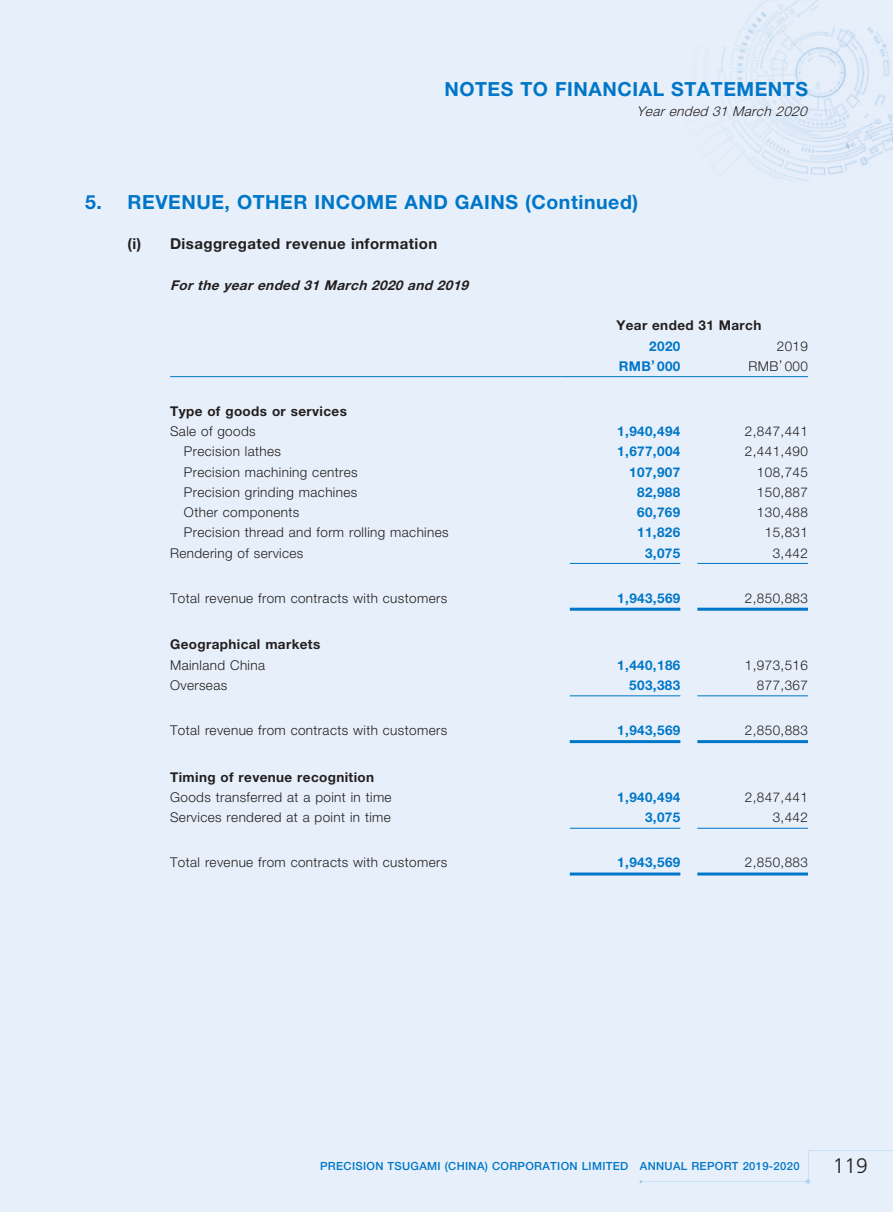
<style>
.page{position:relative;width:893px;height:1212px;background:#e7f0fa}
.page>*{position:absolute;margin:0;border:0;box-sizing:border-box;transform-origin:0 0}
.t1{font:300 21px "Frutiger LT Std";color:#231f20}
.t2{font:700 19.5px "Helvetica Neue LT Std";letter-spacing:.03em;color:#0076c8}
.t3{font:700 15px "Helvetica Neue LT Std";letter-spacing:.03em;color:#231f20}
.t4{font:300 13.5px "Helvetica Neue LT Std";letter-spacing:.03em;color:#231f20}
.t5{font:700 13.5px "Helvetica Neue LT Std";letter-spacing:.03em;color:#0076c8}
.t6{font:700 13.5px "Helvetica Neue LT Std";letter-spacing:.03em;color:#231f20}
.t7{font:italic 700 13.5px "Helvetica Neue LT Std";color:#231f20}
.t8{font:italic 300 13.5px "Helvetica Neue LT Std";color:#231f20}
.t9{font:500 11.25px "Helvetica Neue LT Std";letter-spacing:.03em;color:#0076c8}
</style>
<div class="page">
<svg style="left:639px;top:1150px;width:254px;height:34px"></svg>
<img style="left:717px;top:0;width:176px;height:181px">
<hr style="left:170px;top:376px;width:391px;height:1px;background:#0076c8">
<hr style="left:561px;top:376px;width:128px;height:1px;background:#0076c8">
<hr style="left:689px;top:376px;width:119px;height:1px;background:#0076c8">
<hr style="left:570px;top:563px;width:110px;height:1px;background:#0076c8">
<hr style="left:697px;top:563px;width:111px;height:1px;background:#0076c8">
<hr style="left:570px;top:608px;width:110px;height:3px;background:#0076c8">
<hr style="left:697px;top:608px;width:111px;height:3px;background:#0076c8">
<hr style="left:570px;top:695px;width:110px;height:1px;background:#0076c8">
<hr style="left:697px;top:695px;width:111px;height:1px;background:#0076c8">
<hr style="left:570px;top:740px;width:110px;height:3px;background:#0076c8">
<hr style="left:697px;top:740px;width:111px;height:3px;background:#0076c8">
<hr style="left:570px;top:828px;width:110px;height:1px;background:#0076c8">
<hr style="left:697px;top:828px;width:111px;height:1px;background:#0076c8">
<hr style="left:570px;top:872px;width:110px;height:3px;background:#0076c8">
<hr style="left:697px;top:872px;width:111px;height:3px;background:#0076c8">
<h2 class="t2" style="left:444px;top:77px;width:365px">NOTES TO FINANCIAL STATEMENTS</h2>
<p class="t8" style="left:636px;top:103px;width:176px">Yearended 31 March 2020</p>
<h2 class="t2" style="left:85px;top:190px;width:555px">5. REVENUE, OTHER INCOME AND GAINS (Continued)</h2>
<p class="t3" style="left:128px;top:235px;width:311px">(i) Disaggregated revenue information</p>
<p class="t7" style="left:170px;top:277px;width:304px">Forthe yearended 31 March 2020 and 2019</p>
<p class="t6" style="left:616px;top:317px;width:146px">Year ended 31 March</p>
<p class="t5" style="left:649px;top:337px;width:33px">2020</p>
<p class="t4" style="left:777px;top:337px;width:33px">2019</p>
<p class="t5" style="left:619px;top:358px;width:63px">RMB’ 000</p>
<p class="t4" style="left:748px;top:358px;width:61px">RMB’ 000</p>
<p class="t6" style="left:170px;top:403px;width:178px">Type of goods or services</p>
<p class="t4" style="left:170px;top:423px;width:87px">Sale of goods</p>
<p class="t5" style="left:617px;top:423px;width:65px">1,940,494</p>
<p class="t4" style="left:745px;top:423px;width:65px">2,847,441</p>
<p class="t4" style="left:184px;top:443px;width:99px">Precision lathes</p>
<p class="t5" style="left:617px;top:443px;width:65px">1,677,004</p>
<p class="t4" style="left:745px;top:443px;width:65px">2,441,490</p>
<p class="t4" style="left:184px;top:463px;width:175px">Precision machining centres</p>
<p class="t5" style="left:629px;top:463px;width:53px">107,907</p>
<p class="t4" style="left:757px;top:463px;width:53px">108,745</p>
<p class="t4" style="left:184px;top:484px;width:175px">Precision grinding machines</p>
<p class="t5" style="left:637px;top:484px;width:45px">82,988</p>
<p class="t4" style="left:757px;top:484px;width:53px">150,887</p>
<p class="t4" style="left:184px;top:504px;width:117px">Other components</p>
<p class="t5" style="left:637px;top:504px;width:45px">60,769</p>
<p class="t4" style="left:757px;top:504px;width:53px">130,488</p>
<p class="t4" style="left:184px;top:524px;width:266px">Precision thread and form rolling machines</p>
<p class="t5" style="left:637px;top:524px;width:45px">11,826</p>
<p class="t4" style="left:765px;top:524px;width:45px">15,831</p>
<p class="t4" style="left:170px;top:544px;width:135px">Rendering of services</p>
<p class="t5" style="left:645px;top:544px;width:37px">3,075</p>
<p class="t4" style="left:773px;top:544px;width:37px">3,442</p>
<p class="t4" style="left:170px;top:589px;width:279px">Total revenue from contracts with customers</p>
<p class="t5" style="left:617px;top:589px;width:65px">1,943,569</p>
<p class="t4" style="left:745px;top:589px;width:65px">2,850,883</p>
<p class="t6" style="left:170px;top:636px;width:152px">Geographical markets</p>
<p class="t4" style="left:170px;top:657px;width:97px">Mainland China</p>
<p class="t5" style="left:617px;top:656px;width:65px">1,440,186</p>
<p class="t4" style="left:745px;top:657px;width:65px">1,973,516</p>
<p class="t4" style="left:170px;top:677px;width:59px">Overseas</p>
<p class="t5" style="left:629px;top:677px;width:53px">503,383</p>
<p class="t4" style="left:757px;top:677px;width:53px">877,367</p>
<p class="t4" style="left:170px;top:722px;width:279px">Total revenue from contracts with customers</p>
<p class="t5" style="left:617px;top:722px;width:65px">1,943,569</p>
<p class="t4" style="left:745px;top:722px;width:65px">2,850,883</p>
<p class="t6" style="left:170px;top:769px;width:206px">Timing of revenue recognition</p>
<p class="t4" style="left:170px;top:789px;width:223px">Goods transferred at a point in time</p>
<p class="t5" style="left:617px;top:789px;width:65px">1,940,494</p>
<p class="t4" style="left:745px;top:789px;width:65px">2,847,441</p>
<p class="t4" style="left:170px;top:809px;width:222px">Services rendered at a point in time</p>
<p class="t5" style="left:645px;top:809px;width:37px">3,075</p>
<p class="t4" style="left:773px;top:809px;width:37px">3,442</p>
<p class="t4" style="left:170px;top:854px;width:279px">Total revenue from contracts with customers</p>
<p class="t5" style="left:617px;top:854px;width:65px">1,943,569</p>
<p class="t4" style="left:745px;top:854px;width:65px">2,850,883</p>
<p class="t9" style="left:320px;top:1159px;width:481px">PRECISION TSUGAMI (CHINA) CORPORATION LIMITED ANNUAL REPORT 2019-2020</p>
<h1 class="t1" style="left:833px;top:1154px;width:37px">119</h1>
</div>
